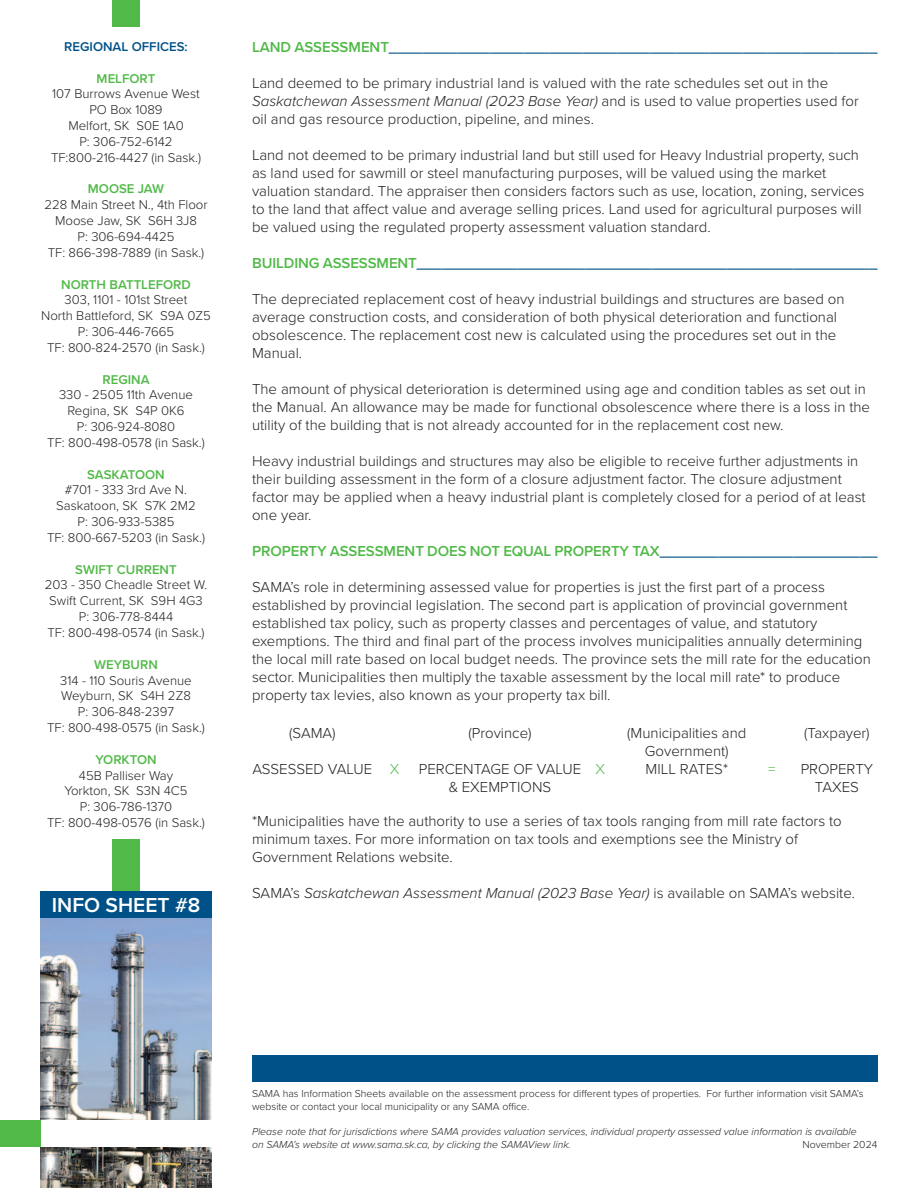
<style>
.page{position:relative;width:918px;height:1188px;background:#fff}
.page>*{position:absolute;margin:0;border:0;box-sizing:border-box;transform-origin:0 0}
.t1{font:600 21px "Proxima Nova";color:#fff}
.t2{font:300 15px/18px "Proxima Nova";color:#231f20}
.t3{font:600 15px "Proxima Nova";letter-spacing:-.005em;color:#005187}
.t4{font:italic 300 15px "Proxima Nova";color:#231f20}
.t5{font:600 15px "Proxima Nova";letter-spacing:-.005em;color:#51b948}
.t6{font:300 15px "Proxima Nova";color:#51b948}
.t7{font:300 13.2px "Proxima Nova";color:#231f20}
.t8{font:600 13.2px "Proxima Nova";color:#51b948}
.t9{font:600 13.2px "Proxima Nova";color:#005187}
.t10{font:300 10.5px/12.6px "Proxima Nova";color:#231f20}
.t11{font:italic 300 10.5px "Proxima Nova";color:#231f20}
.s1{color:#51b948}
.s2{font-style:italic}
.s3{color:#005187}
.s4{font-style:normal}
</style>
<div class="page">
<img style="left:40px;top:918px;width:172px;height:270px">
<div style="left:113px;top:839px;width:27px;height:55px;background:#51b948"></div>
<div style="left:113px;top:0;width:27px;height:27px;background:#51b948"></div>
<div style="left:40px;top:891px;width:172px;height:27px;background:#005187"></div>
<div style="left:252px;top:1055px;width:626px;height:27px;background:#005187"></div>
<div style="left:0;top:1120px;width:214px;height:28px;background:#fff"></div>
<div style="left:0;top:1120px;width:40px;height:28px;background:#51b948"></div>
<p class="t9" style="left:64px;top:42px;width:125px">REGIONAL OFFICES:</p>
<p class="t8" style="left:97px;top:74px;width:60px">MELFORT</p>
<p class="t7" style="left:52px;top:90px;width:149px">107 Burrows Avenue West</p>
<p class="t7" style="left:89px;top:105px;width:75px">PO Box 1089</p>
<p class="t7" style="left:68px;top:121px;width:117px">Melfort, SK S0E 1A0</p>
<p class="t7" style="left:79px;top:137px;width:95px">P: 306-752-6142</p>
<p class="t7" style="left:51px;top:153px;width:151px">TF:800-216-4427 (in Sask.)</p>
<p class="t8" style="left:88px;top:184px;width:78px">MOOSE JAW</p>
<p class="t7" style="left:44px;top:201px;width:165px">228 Main Street N., 4th Floor</p>
<p class="t7" style="left:55px;top:216px;width:143px">Moose Jaw, SK S6H 3J8</p>
<p class="t7" style="left:78px;top:232px;width:98px">P: 306-694-4425</p>
<p class="t7" style="left:48px;top:248px;width:158px">TF: 866-398-7889 (in Sask.)</p>
<p class="t8" style="left:61px;top:279px;width:131px">NORTH BATTLEFORD</p>
<p class="t7" style="left:65px;top:296px;width:124px">303, 1101 - 101st Street</p>
<p class="t7" style="left:41px;top:311px;width:171px">North Battleford, SK S9A 0Z5</p>
<p class="t7" style="left:78px;top:327px;width:98px">P: 306-446-7665</p>
<p class="t7" style="left:47px;top:343px;width:159px">TF: 800-824-2570 (in Sask.)</p>
<p class="t8" style="left:102px;top:374px;width:49px">REGINA</p>
<p class="t7" style="left:59px;top:391px;width:135px">330 - 2505 11th Avenue</p>
<p class="t7" style="left:68px;top:406px;width:119px">Regina, SK S4P 0K6</p>
<p class="t7" style="left:77px;top:422px;width:100px">P: 306-924-8080</p>
<p class="t7" style="left:47px;top:438px;width:159px">TF: 800-498-0578 (in Sask.)</p>
<p class="t8" style="left:87px;top:470px;width:79px">SASKATOON</p>
<p class="t7" style="left:65px;top:486px;width:124px">#701 - 333 3rd Ave N.</p>
<p class="t7" style="left:56px;top:501px;width:141px">Saskatoon, SK S7K 2M2</p>
<p class="t7" style="left:78px;top:517px;width:98px">P: 306-933-5385</p>
<p class="t7" style="left:47px;top:533px;width:159px">TF: 800-667-5203 (in Sask.)</p>
<p class="t8" style="left:75px;top:565px;width:103px">SWIFT CURRENT</p>
<p class="t7" style="left:45px;top:581px;width:164px">203 - 350 Cheadle Street W.</p>
<p class="t7" style="left:49px;top:597px;width:155px">Swift Current, SK S9H 4G3</p>
<p class="t7" style="left:79px;top:612px;width:96px">P: 306-778-8444</p>
<p class="t7" style="left:47px;top:628px;width:159px">TF: 800-498-0574 (in Sask.)</p>
<p class="t8" style="left:94px;top:660px;width:65px">WEYBURN</p>
<p class="t7" style="left:60px;top:676px;width:133px">314 - 110 Souris Avenue</p>
<p class="t7" style="left:61px;top:692px;width:131px">Weyburn, SK S4H 2Z8</p>
<p class="t7" style="left:78px;top:707px;width:98px">P: 306-848-2397</p>
<p class="t7" style="left:47px;top:723px;width:159px">TF: 800-498-0575 (in Sask.)</p>
<p class="t8" style="left:95px;top:755px;width:63px">YORKTON</p>
<p class="t7" style="left:79px;top:771px;width:96px">45B Palliser Way</p>
<p class="t7" style="left:65px;top:787px;width:124px">Yorkton, SK S3N 4C5</p>
<p class="t7" style="left:80px;top:802px;width:94px">P: 306-786-1370</p>
<p class="t7" style="left:47px;top:818px;width:159px">TF: 800-498-0576 (in Sask.)</p>
<p class="t1" style="left:52px;top:897px;width:150px">INFO SHEET #8</p>
<p class="t3" style="left:252px;top:42px;width:627px"><span class="s1">LAND ASSESSMENT</span>__________________________________________________________</p>
<p class="t2" style="left:252px;top:76px;width:608px">Land deemed to be primary industrial land is valued with the rate schedules set out in the<br><span class="s2">Saskatchewan Assessment Manual (2023 Base Year)</span> and is used to value properties used for oil and gas resource production, pipeline, and mines.</p>
<p class="t2" style="left:252px;top:148px;width:614px">Land not deemed to be primary industrial land but still used for Heavy Industrial property, such as land used for sawmill or steel manufacturing purposes, will be valued using the market valuation standard. The appraiser then considers factors such as use, location, zoning, services to the land that affect value and average selling prices. Land used for agricultural purposes will be valued using the regulated property assessment valuation standard.</p>
<p class="t3" style="left:252px;top:258px;width:627px"><span class="s1">BUILDING ASSESSMENT</span>_______________________________________________________</p>
<p class="t2" style="left:252px;top:292px;width:594px">The depreciated replacement cost of heavy industrial buildings and structures are based on average construction costs, and consideration of both physical deterioration and functional obsolescence. The replacement cost new is calculated using the procedures set out in the Manual.</p>
<p class="t2" style="left:252px;top:382px;width:620px">The amount of physical deterioration is determined using age and condition tables as set out in the Manual. An allowance may be made for functional obsolescence where there is a loss in the utility of the building that is not already accounted for in the replacement cost new.</p>
<p class="t2" style="left:252px;top:454px;width:615px">Heavy industrial buildings and structures may also be eligible to receive further adjustments in their building assessment in the form of a closure adjustment factor. The closure adjustment factor may be applied when a heavy industrial plant is completely closed for a period of at least one year.</p>
<p class="t5" style="left:252px;top:546px;width:627px">PROPERTY ASSESSMENT DOES NOT EQUAL PROPERTY TAX<span class="s3">__________________________</span></p>
<p class="t2" style="left:252px;top:580px;width:620px">SAMA’s role in determining assessed value for properties is just the first part of a process established by provincial legislation. The second part is application of provincial government established tax policy, such as property classes and percentages of value, and statutory exemptions. The third and final part of the process involves municipalities annually determining the local mill rate based on local budget needs. The province sets the mill rate for the education sector. Municipalities then multiply the taxable assessment by the local mill rate* to produce property tax levies, also known as your property tax bill.</p>
<p class="t2" style="left:289px;top:725px;width:48px">(SAMA)</p>
<p class="t2" style="left:252px;top:761px;width:121px">ASSESSED VALUE</p>
<p class="t6" style="left:595px;top:764px;width:11px">X</p>
<p class="t6" style="left:768px;top:764px;width:9px">=</p>
<p class="t2" style="left:468px;top:725px;width:65px">(Province)</p>
<p class="t2" style="left:419px;top:761px;width:164px">PERCENTAGE OF VALUE</p>
<p class="t2" style="left:449px;top:779px;width:104px">&amp; EXEMPTIONS</p>
<p class="t2" style="left:627px;top:725px;width:121px">(Municipalities and</p>
<p class="t2" style="left:645px;top:743px;width:85px">Government)</p>
<p class="t2" style="left:646px;top:761px;width:84px">MILL RATES*</p>
<p class="t6" style="left:390px;top:764px;width:11px">X</p>
<p class="t2" style="left:804px;top:725px;width:67px">(Taxpayer)</p>
<p class="t2" style="left:801px;top:761px;width:74px">PROPERTY</p>
<p class="t2" style="left:815px;top:779px;width:45px">TAXES</p>
<p class="t2" style="left:252px;top:814px;width:591px">*Municipalities have the authority to use a series of tax tools ranging from mill rate factors to minimum taxes. For more information on tax tools and exemptions see the Ministry of<br>Government Relations website.</p>
<p class="t4" style="left:252px;top:888px;width:604px"><span class="s4">SAMA’s</span> Saskatchewan Assessment Manual (2023 Base Year) <span class="s4">is available on SAMA’s website.</span></p>
<p class="t10" style="left:252px;top:1088px;width:613px">SAMA has Information Sheets available on the assessment process for different types of properties. For further information visit SAMA’s website or contact your local municipality or any SAMA office.</p>
<p class="t11" style="left:252px;top:1128px;width:606px">Please note that for jurisdictions where SAMA provides valuation services, individual property assessed value information is available</p>
<p class="t11" style="left:252px;top:1140px;width:320px">on SAMA’s website at www.sama.sk.ca, by clicking the SAMAView link.</p>
<p class="t10" style="left:803px;top:1139px;width:76px">November 2024</p>
</div>
